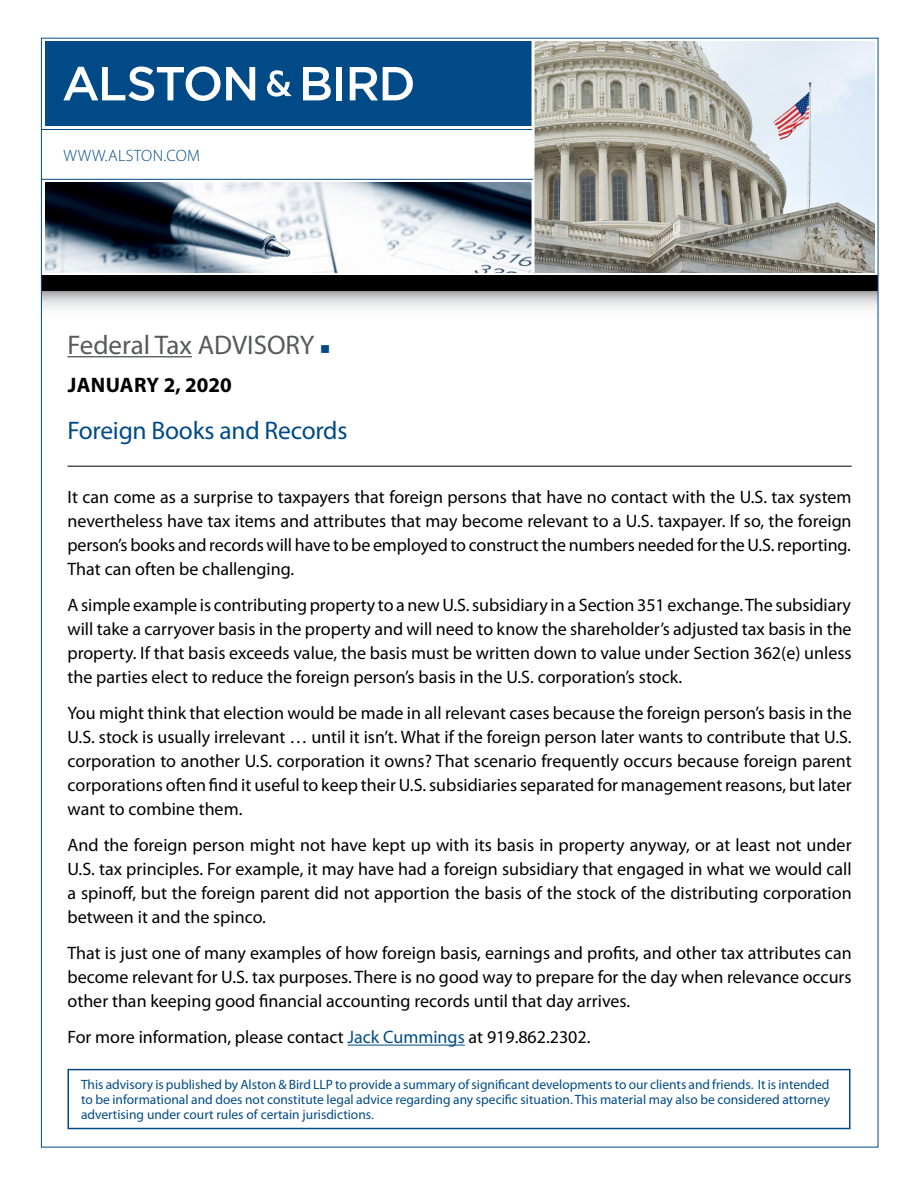
<style>
.page{position:relative;width:918px;height:1188px;background:#fff}
.page>*{position:absolute;margin:0;border:0;box-sizing:border-box;transform-origin:0 0}
.t1{font:27px "Myriad Pro";color:#58595b}
.t2{font:25.5px "Myriad Pro";letter-spacing:-.01em;color:#004b87}
.t3{font:700 21px "Myriad Pro";color:#000}
.t4{font:18px/24px "Myriad Pro";color:#000;text-align:justify}
.t5{font:300 16.5px "Myriad Pro";letter-spacing:.02em;color:#004b87}
.t6{font:13.5px/15px "Myriad Pro";color:#004b87;text-align:justify}
.s1{color:#004b87}
</style>
<div class="page">
<img style="left:535px;top:42px;width:340px;height:231px">
<img style="left:45px;top:183px;width:487px;height:90px">
<svg style="left:43px;top:291px;width:833px;height:18px"></svg>
<div style="left:45px;top:41px;width:488px;height:85px;background:#004b87"></div>
<hr style="left:532px;top:40px;width:3px;height:233px;background:#fff">
<hr style="left:41px;top:129px;width:491px;height:1px;background:#004b87">
<hr style="left:41px;top:179px;width:492px;height:1px;background:#004b87">
<div style="left:41px;top:275px;width:837px;height:16px;background:#000"></div>
<svg style="left:63px;top:66px;width:192px;height:35px"></svg>
<svg style="left:267px;top:70px;width:25px;height:27px"></svg>
<svg style="left:303px;top:67px;width:28px;height:33px"></svg>
<div style="left:336px;top:67px;width:6px;height:33px;background:#fff"></div>
<svg style="left:350px;top:67px;width:63px;height:33px"></svg>
<div style="left:68px;top:1069px;width:782px;height:60px;border:2px solid #004b87"></div>
<hr style="left:68px;top:356px;width:124px;height:1px;background:#58595b">
<hr style="left:68px;top:466px;width:784px;height:1px;background:#000">
<hr style="left:348px;top:1045px;width:117px;height:1px;background:#004b87">
<p class="t5" style="left:64px;top:145px;width:138px">WWW.ALSTON.COM</p>
<h1 class="t1" style="left:68px;top:328px;width:264px">Federal Tax ADVISORY <span class="s1">■</span></h1>
<p class="t3" style="left:68px;top:371px;width:166px">JANUARY 2, 2020</p>
<h2 class="t2" style="left:68px;top:415px;width:282px">Foreign Books and Records</h2>
<p class="t4" style="left:68px;top:485px;width:786px">It can come as a surprise to taxpayers that foreign persons that have no contact with the U.S. tax system nevertheless have tax items and attributes that may become relevant to a U.S. taxpayer. If so, the foreign person’s books and records will have to be employed to construct the numbers needed for the U.S. reporting.<br>That can often be challenging.</p>
<p class="t4" style="left:68px;top:593px;width:786px">A simple example is contributing property to a new U.S. subsidiary in a Section 351 exchange. The subsidiary will take a carryover basis in the property and will need to know the shareholder’s adjusted tax basis in the property. If that basis exceeds value, the basis must be written down to value under Section 362(e) unless the parties elect to reduce the foreign person’s basis in the U.S. corporation’s stock.</p>
<p class="t4" style="left:68px;top:701px;width:786px">You might think that election would be made in all relevant cases because the foreign person’s basis in the U.S. stock is usually irrelevant … until it isn’t. What if the foreign person later wants to contribute that U.S. corporation to another U.S. corporation it owns? That scenario frequently occurs because foreign parent corporations often find it useful to keep their U.S. subsidiaries separated for management reasons, but later want to combine them.</p>
<p class="t4" style="left:68px;top:833px;width:786px">And the foreign person might not have kept up with its basis in property anyway, or at least not under U.S. tax principles. For example, it may have had a foreign subsidiary that engaged in what we would call a spinoff, but the foreign parent did not apportion the basis of the stock of the distributing corporation between it and the spinco.</p>
<p class="t4" style="left:68px;top:941px;width:786px">That is just one of many examples of how foreign basis, earnings and profits, and other tax attributes can become relevant for U.S. tax purposes. There is no good way to prepare for the day when relevance occurs other than keeping good financial accounting records until that day arrives.</p>
<p class="t4" style="left:68px;top:1025px;width:525px">For more information, please contact <span class="s1">Jack Cummings</span> at 919.862.2302.</p>
<p class="t6" style="left:81px;top:1076px;width:751px">This advisory is published by Alston &amp; Bird LLP to provide a summary of significant developments to our clients and friends. It is intended to be informational and does not constitute legal advice regarding any specific situation. This material may also be considered attorney advertising under court rules of certain jurisdictions.</p>
</div>
